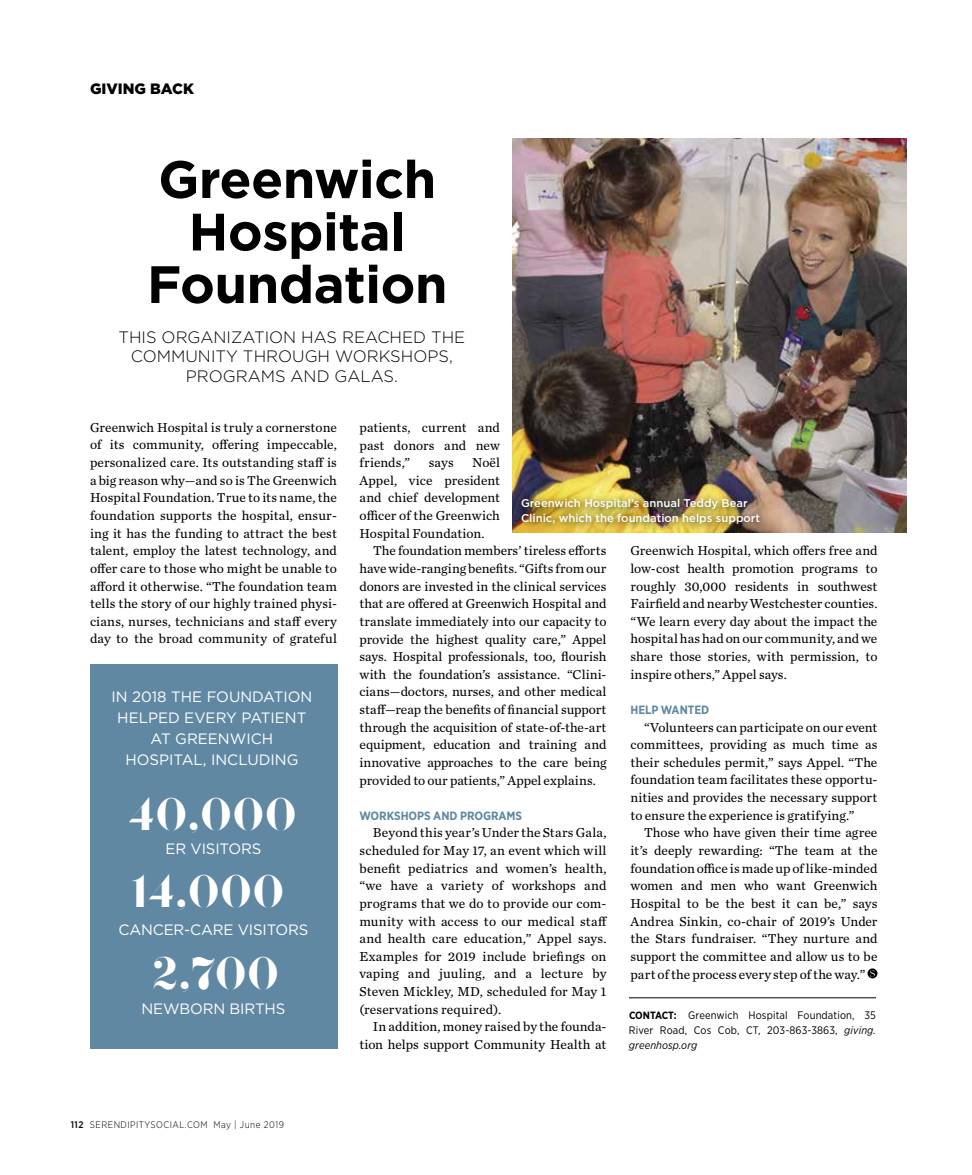
<style>
.page{position:relative;width:972px;height:1175px;background:#fff}
.page>*{position:absolute;margin:0;border:0;box-sizing:border-box;transform-origin:0 0}
.t1{font:700 52.5px/52.5px "Gotham";letter-spacing:-.01em;color:#000;text-align:center}
.t2{font:800 45px/81.9px "F Bella";letter-spacing:.05em;color:#fff;text-align:center}
.t3{font:300 16.5px/19.5px "Gotham";color:#000;text-align:center}
.t4{font:15px/21px "Gotham";letter-spacing:-.005em;color:#fff;text-align:center}
.t5{font:900 15px "Gotham";color:#000}
.t6{font:13.5px/17.7px "Chronicle Text G2";letter-spacing:.005em;color:#000;text-align:justify}
.t7{font:700 12px "Gotham Narrow";letter-spacing:-.005em;color:#6088a3}
.t8{font:500 11.25px/14.2px "Gotham";color:#fff}
.t9{font:10.8px/15px "Gotham Narrow";letter-spacing:.01em;color:#000;text-align:justify}
.t10{font:300 9.45px "Gotham Narrow";letter-spacing:.05em;color:#000}
.s1{font-weight:700;font-size:10.5px}
.s2{font-style:italic}
.s3{font-weight:500}
</style>
<div class="page">
<hr style="left:629px;top:997px;width:247px;height:1px;background:#000">
<img style="left:512px;top:139px;width:395px;height:393px">
<div style="left:516px;top:493px;width:253px;height:39px;background:#000;opacity:.95"></div>
<div style="left:90px;top:664px;width:247px;height:384px;background:#6088a3"></div>
<svg style="left:868px;top:968px;width:10px;height:10px"></svg>
<p class="t5" style="left:90px;top:78px;width:106px">GIVING BACK</p>
<h1 class="t1" style="left:147px;top:153px;width:302px">Greenwich<br>Hospital<br>Foundation</h1>
<p class="t3" style="left:118px;top:326px;width:348px">THIS ORGANIZATION HAS REACHED THE<br>COMMUNITY THROUGH WORKSHOPS,<br>PROGRAMS AND GALAS.</p>
<p class="t6" style="left:90px;top:418px;width:249px">Greenwich Hospital is truly a cornerstone of its community, offering impeccable, personalized care. Its outstanding staff is a big reason why—and so is The Greenwich Hospital Foundation. True to its name, the foundation supports the hospital, ensur&shy;ing it has the funding to attract the best talent, employ the latest technology, and offer care to those who might be unable to afford it otherwise. “The foundation team tells the story of our highly trained physi&shy;cians, nurses, technicians and staff every day to the broad community of grateful</p>
<p class="t6" style="left:360px;top:418px;width:142px">patients, current and past donors and new friends,”</p>
<p class="t6" style="left:360px;top:453px;width:142px;text-indent:113px">Noël Appel, vice president and chief development officer of the Greenwich Hospital Foundation.</p>
<p class="t6" style="left:360px;top:541px;width:249px;text-indent:14px">The foundation members’ tireless efforts have wide-ranging benefits. “Gifts from our donors are invested in the clinical services that are offered at Greenwich Hospital and translate immediately into our capacity to provide the highest quality care,” Appel says. Hospital professionals, too, flourish with the foundation’s assistance. “Clini&shy;cians—doctors, nurses, and other medical staff—reap the benefits of financial support through the acquisition of state-of-the-art equipment, education and training and innovative approaches to the care being provided to our patients,” Appel explains.</p>
<p class="t7" style="left:359px;top:807px;width:164px">WORKSHOPS AND PROGRAMS</p>
<p class="t6" style="left:359px;top:823px;width:249px;text-indent:14px">Beyond this year’s Under the Stars Gala, scheduled for May 17, an event which will benefit pediatrics and women’s health, “we have a variety of workshops and programs that we do to provide our com&shy;munity with access to our medical staff and health care education,” Appel says.<br>Examples for 2019 include briefings on vaping and juuling, and a lecture by Steven Mickley, MD, scheduled for May 1 (reservations required).</p>
<p class="t6" style="left:359px;top:1017px;width:248px;text-align:right">In addition, money raised by the founda&shy;tion helps support Community Health at</p>
<p class="t6" style="left:429px;top:453px;width:26px">says</p>
<p class="t8" style="left:521px;top:496px;width:241px">Greenwich Hospital’s annual Teddy Bear<br>Clinic, which the foundation helps support</p>
<p class="t6" style="left:631px;top:541px;width:249px">Greenwich Hospital, which offers free and low-cost health promotion programs to roughly 30,000 residents in southwest Fairfield and nearby Westchester counties. “We learn every day about the impact the hospital has had on our community, and we share those stories, with permission, to inspire others,” Appel says.</p>
<p class="t7" style="left:631px;top:702px;width:80px">HELP WANTED</p>
<p class="t6" style="left:631px;top:717px;width:249px;text-indent:14px">“Volunteers can participate on our event committees, providing as much time as their schedules permit,” says Appel. “The foundation team facilitates these opportu&shy;nities and provides the necessary support to ensure the experience is gratifying.”</p>
<p class="t6" style="left:631px;top:823px;width:249px;text-indent:14px">Those who have given their time agree it’s deeply rewarding: “The team at the foundation office is made up of like-minded women and men who want Greenwich Hospital to be the best it can be,” says Andrea Sinkin, co-chair of 2019’s Under the Stars fundraiser. “They nurture and support the committee and allow us to be part of the process every step of the way.”</p>
<p class="t4" style="left:111px;top:685px;width:203px">IN 2018 THE FOUNDATION<br>HELPED EVERY PATIENT<br>AT GREENWICH<br>HOSPITAL, INCLUDING</p>
<h2 class="t2" style="left:129px;top:774px;width:168px">40,000</h2>
<p class="t4" style="left:166px;top:837px;width:97px">ER VISITORS</p>
<h2 class="t2" style="left:132px;top:851px;width:153px">14,000<br>2,700</h2>
<p class="t4" style="left:118px;top:918px;width:192px">CANCER-CARE VISITORS</p>
<p class="t4" style="left:142px;top:998px;width:145px">NEWBORN BIRTHS</p>
<p class="t9" style="left:629px;top:1007px;width:249px"><span class="s1">CONTACT:</span> Greenwich Hospital Foundation, 35<br>River Road, Cos Cob, CT, 203-863-3863, <span class="s2">giving. greenhosp.org</span></p>
<p class="t10" style="left:71px;top:1119px;width:215px"><span class="s3">112</span> SERENDIPITYSOCIAL.COM May | June 2019</p>
</div>
